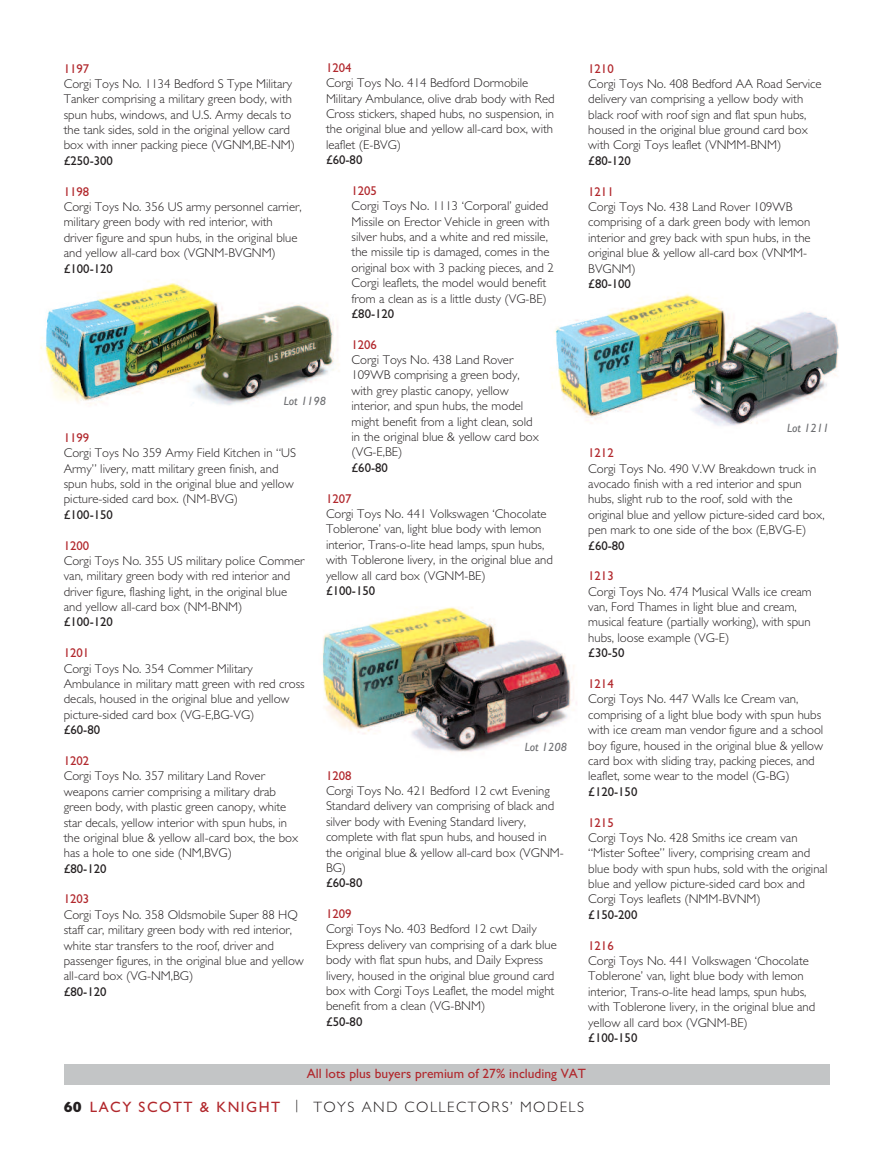
<style>
.page{position:relative;width:893px;height:1149px;background:#fff}
.page>*{position:absolute;margin:0;border:0;box-sizing:border-box;transform-origin:0 0}
.t1{font:300 15px "M Gill Sans";letter-spacing:.1em;color:#231f20}
.t2{font:13.5px "M Gill Sans";color:#b1272c}
.t3{font:300 12.75px/15.3px "M Gill Sans";color:#231f20}
.t4{font:12.75px "M Gill Sans";color:#231f20}
.t5{font:12.75px "M Gill Sans";color:#b1272c}
.t6{font:italic 12px "Gill Sans";color:#6c6d70}
.s1{font-family:"Gill Sans";font-weight:700}
.s2{font-weight:400;color:#b1272c}
</style>
<div class="page">
<img style="left:40px;top:281px;width:300px;height:124px">
<img style="left:322px;top:607px;width:255px;height:145px">
<img style="left:554px;top:292px;width:285px;height:134px">
<div style="left:64px;top:1064px;width:765px;height:20px;background:#c3c5c6"></div>
<p class="t5" style="left:326px;top:63px;width:27px">1204</p>
<p class="t3" style="left:326px;top:77px;width:230px">Corgi Toys No. 414 Bedford Dormobile Military Ambulance, olive drab body with Red Cross stickers, shaped hubs, no suspension, in the original blue and yellow all-card box, with leaflet (E-BVG)</p>
<p class="t4" style="left:326px;top:155px;width:38px">£60-80</p>
<p class="t5" style="left:351px;top:186px;width:27px">1205</p>
<p class="t3" style="left:351px;top:200px;width:204px">Corgi Toys No. 1113 ‘Corporal’ guided Missile on Erector Vehicle in green with silver hubs, and a white and red missile, the missile tip is damaged, comes in the original box with 3 packing pieces, and 2<br>Corgi leaflets, the model would benefit from a clean as is a little dusty (VG-BE)</p>
<p class="t4" style="left:351px;top:309px;width:44px">£80-120</p>
<p class="t5" style="left:351px;top:340px;width:27px">1206</p>
<p class="t3" style="left:351px;top:353px;width:189px">Corgi Toys No. 438 Land Rover<br>109WB comprising a green body, with grey plastic canopy, yellow interior, and spun hubs, the model might benefit from a light clean, sold in the original blue &amp; yellow card box (VG-E,BE)</p>
<p class="t4" style="left:351px;top:463px;width:38px">£60-80</p>
<p class="t5" style="left:326px;top:493px;width:27px">1207</p>
<p class="t3" style="left:326px;top:507px;width:229px">Corgi Toys No. 441 Volkswagen ‘Chocolate Toblerone’ van, light blue body with lemon interior, Trans-o-lite head lamps, spun hubs, with Toblerone livery, in the original blue and yellow all card box (VGNM-BE)</p>
<p class="t4" style="left:326px;top:586px;width:51px">£100-150</p>
<p class="t5" style="left:64px;top:64px;width:27px">1197</p>
<p class="t3" style="left:64px;top:77px;width:233px">Corgi Toys No. 1134 Bedford S Type Military Tanker comprising a military green body, with spun hubs, windows, and U.S. Army decals to the tank sides, sold in the original yellow card box with inner packing piece (VGNM,BE-NM)</p>
<p class="t4" style="left:64px;top:156px;width:51px">£250-300</p>
<p class="t5" style="left:64px;top:187px;width:27px">1198</p>
<p class="t3" style="left:64px;top:200px;width:239px">Corgi Toys No. 356 US army personnel carrier, military green body with red interior, with driver figure and spun hubs, in the original blue and yellow all-card box (VGNM-BVGNM)</p>
<p class="t4" style="left:64px;top:264px;width:51px">£100-120</p>
<p class="t6" style="left:284px;top:394px;width:44px">Lot 1198</p>
<p class="t5" style="left:64px;top:433px;width:27px">1199</p>
<p class="t3" style="left:64px;top:446px;width:234px">Corgi Toys No 359 Army Field Kitchen in “US Army” livery, matt military green finish, and spun hubs, sold in the original blue and yellow picture-sided card box. (NM-BVG)</p>
<p class="t4" style="left:64px;top:510px;width:51px">£100-150</p>
<p class="t5" style="left:64px;top:540px;width:27px">1200</p>
<p class="t3" style="left:64px;top:554px;width:242px">Corgi Toys No. 355 US military police Commer van, military green body with red interior and driver figure, flashing light, in the original blue and yellow all-card box (NM-BNM)</p>
<p class="t4" style="left:64px;top:617px;width:51px">£100-120</p>
<p class="t5" style="left:64px;top:648px;width:27px">1201</p>
<p class="t3" style="left:64px;top:661px;width:242px">Corgi Toys No. 354 Commer Military Ambulance in military matt green with red cross decals, housed in the original blue and yellow picture-sided card box (VG-E,BG-VG)</p>
<p class="t4" style="left:64px;top:725px;width:38px">£60-80</p>
<p class="t5" style="left:64px;top:756px;width:27px">1202</p>
<p class="t3" style="left:64px;top:769px;width:236px">Corgi Toys No. 357 military Land Rover weapons carrier comprising a military drab green body, with plastic green canopy, white star decals, yellow interior with spun hubs, in the original blue &amp; yellow all-card box, the box has a hole to one side (NM,BVG)</p>
<p class="t4" style="left:64px;top:863px;width:44px">£80-120</p>
<p class="t5" style="left:64px;top:894px;width:27px">1203</p>
<p class="t3" style="left:64px;top:907px;width:242px">Corgi Toys No. 358 Oldsmobile Super 88 HQ staff car, military green body with red interior, white star transfers to the roof, driver and passenger figures, in the original blue and yellow all-card box (VG-NM,BG)</p>
<p class="t4" style="left:64px;top:986px;width:44px">£80-120</p>
<p class="t6" style="left:525px;top:739px;width:44px">Lot 1208</p>
<p class="t5" style="left:326px;top:770px;width:27px">1208</p>
<p class="t3" style="left:326px;top:784px;width:239px">Corgi Toys No. 421 Bedford 12 cwt Evening Standard delivery van comprising of black and silver body with Evening Standard livery, complete with flat spun hubs, and housed in the original blue &amp; yellow all-card box (VGNM-BG)</p>
<p class="t4" style="left:326px;top:878px;width:38px">£60-80</p>
<p class="t5" style="left:326px;top:909px;width:27px">1209</p>
<p class="t3" style="left:326px;top:922px;width:232px">Corgi Toys No. 403 Bedford 12 cwt Daily Express delivery van comprising of a dark blue body with flat spun hubs, and Daily Express livery, housed in the original blue ground card box with Corgi Toys Leaflet, the model might benefit from a clean (VG-BNM)</p>
<p class="t4" style="left:326px;top:1016px;width:38px">£50-80</p>
<p class="t5" style="left:588px;top:64px;width:27px">1210</p>
<p class="t3" style="left:588px;top:77px;width:235px">Corgi Toys No. 408 Bedford AA Road Service delivery van comprising a yellow body with black roof with roof sign and flat spun hubs, housed in the original blue ground card box with Corgi Toys leaflet (VNMM-BNM)</p>
<p class="t4" style="left:588px;top:156px;width:44px">£80-120</p>
<p class="t5" style="left:588px;top:187px;width:27px">1211</p>
<p class="t3" style="left:588px;top:200px;width:224px">Corgi Toys No. 438 Land Rover 109WB comprising of a dark green body with lemon interior and grey back with spun hubs, in the original blue &amp; yellow all-card box (VNMM-BVGNM)</p>
<p class="t4" style="left:588px;top:279px;width:44px">£80-100</p>
<p class="t6" style="left:787px;top:420px;width:44px">Lot 1211</p>
<p class="t5" style="left:588px;top:448px;width:27px">1212</p>
<p class="t3" style="left:588px;top:462px;width:238px">Corgi Toys No. 490 V.W Breakdown truck in avocado finish with a red interior and spun hubs, slight rub to the roof, sold with the original blue and yellow picture-sided card box, pen mark to one side of the box (E,BVG-E)</p>
<p class="t4" style="left:588px;top:540px;width:38px">£60-80</p>
<p class="t5" style="left:588px;top:571px;width:27px">1213</p>
<p class="t3" style="left:588px;top:585px;width:225px">Corgi Toys No. 474 Musical Walls ice cream van, Ford Thames in light blue and cream, musical feature (partially working), with spun hubs, loose example (VG-E)</p>
<p class="t4" style="left:588px;top:648px;width:38px">£30-50</p>
<p class="t5" style="left:588px;top:679px;width:27px">1214</p>
<p class="t3" style="left:588px;top:692px;width:237px">Corgi Toys No. 447 Walls Ice Cream van, comprising of a light blue body with spun hubs with ice cream man vendor figure and a school boy figure, housed in the original blue &amp; yellow card box with sliding tray, packing pieces, and leaflet, some wear to the model (G-BG)</p>
<p class="t4" style="left:588px;top:786px;width:51px">£120-150</p>
<p class="t5" style="left:588px;top:817px;width:27px">1215</p>
<p class="t3" style="left:588px;top:831px;width:241px">Corgi Toys No. 428 Smiths ice cream van “Mister Softee” livery, comprising cream and blue body with spun hubs, sold with the original blue and yellow picture-sided card box and Corgi Toys leaflets (NMM-BVNM)</p>
<p class="t4" style="left:588px;top:909px;width:51px">£150-200</p>
<p class="t5" style="left:588px;top:940px;width:27px">1216</p>
<p class="t3" style="left:588px;top:954px;width:229px">Corgi Toys No. 441 Volkswagen ‘Chocolate Toblerone’ van, light blue body with lemon interior, Trans-o-lite head lamps, spun hubs, with Toblerone livery, in the original blue and yellow all card box (VGNM-BE)</p>
<p class="t4" style="left:588px;top:1032px;width:51px">£100-150</p>
<p class="t2" style="left:307px;top:1068px;width:281px">All lots plus buyers premium of 27% including VAT</p>
<p class="t1" style="left:64px;top:1101px;width:522px"><span class="s1">60</span> <span class="s2">LACY SCOTT &amp; KNIGHT</span> | TOYS AND COLLECTORS’ MODELS</p>
</div>
